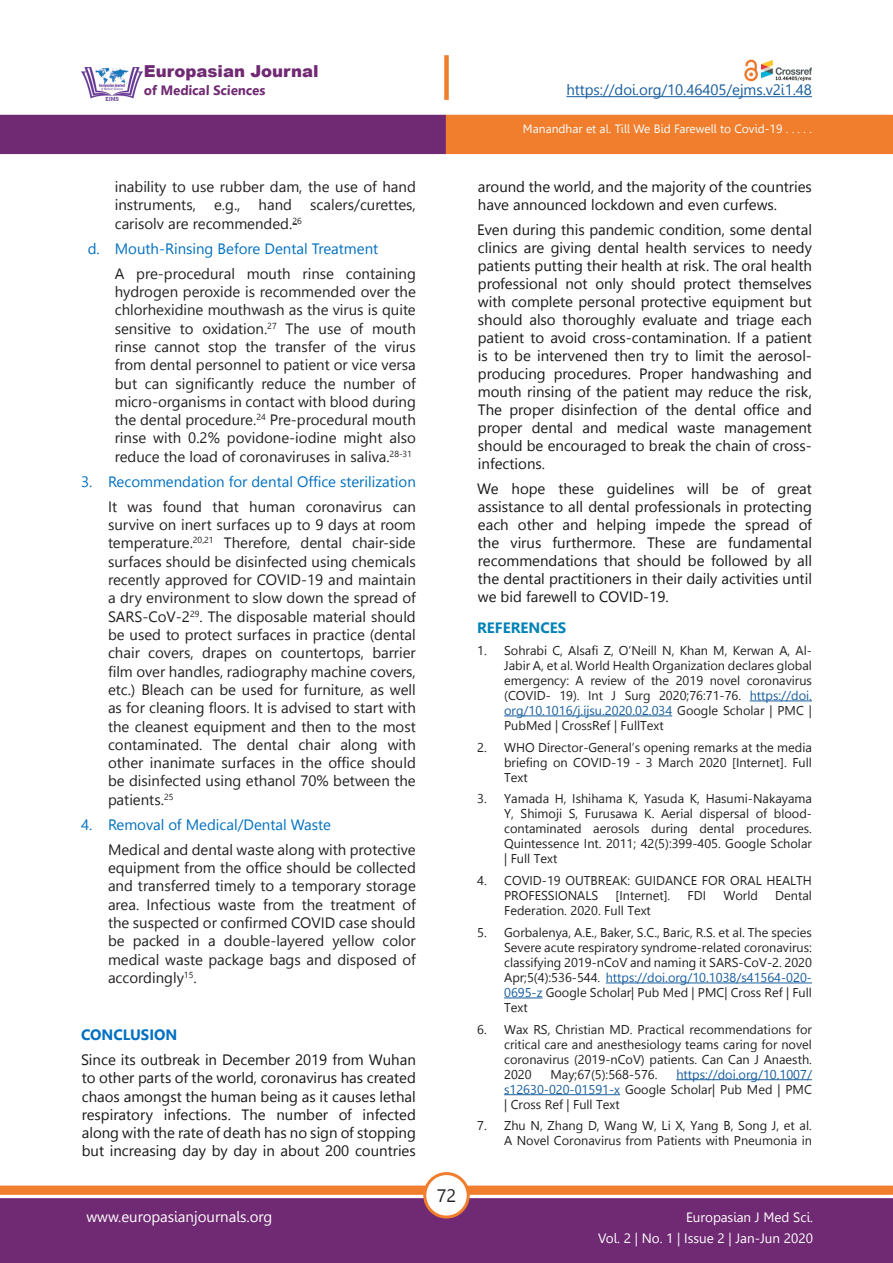
<style>
.page{position:relative;width:893px;height:1263px;background:#fff}
.page>*{position:absolute;margin:0;border:0;box-sizing:border-box;transform-origin:0 0}
.t1{font:18px "Leelawadee";color:#231f20}
.t2{font:900 16.5px "Arial";color:#702a73}
.Normal__Web{font:15px/18.3px "Leelawadee UI";color:#231f20;text-align:justify}
.t3{font:15px/18px "Leelawadee UI";color:#181717;text-align:justify}
.t4{font:15px "Leelawadee UI";color:#0070c0}
.t5{font:15px "Leelawadee";letter-spacing:-.005em;color:#175d9e}
.t6{font:15px "Leelawadee";color:#fff}
.t7{font:700 15px "Leelawadee UI";color:#0070c0}
.Body_Headings{font:700 15px "Leelawadee UI";color:#0083b6}
.t8{font:13.5px/21px "Leelawadee";color:#fff;text-align:right}
.t9{font:700 13.5px "Leelawadee UI";color:#702a73}
.t10{font:12.75px/15px "Leelawadee UI";color:#231f20;text-align:justify}
.t11{font:12.75px/15px "Leelawadee UI";color:#175d9e;text-align:justify}
.t12{font:12px "Leelawadee";color:#fff}
.s1{color:#175d9e}
.s2{color:#231f20}
</style>
<div class="page">
<div style="left:0;top:1198px;width:893px;height:65px;background:#702a73;border:2px solid #702a73"></div>
<div style="left:0;top:115px;width:446px;height:39px;background:#702a73"></div>
<div style="left:446px;top:115px;width:447px;height:39px;background:#f07e2c"></div>
<div style="left:0;top:1185px;width:893px;height:10px;background:#f07e2c;border:1px solid #f07e2c"></div>
<div style="left:425px;top:1173px;width:43px;height:44px;background:#fff;border-radius:50%"></div>
<div style="left:423px;top:1172px;width:47px;height:46px;border:3px solid #f07e2c;border-radius:50%"></div>
<img style="left:81px;top:67px;width:61px;height:33px">
<div style="left:444px;top:55px;width:5px;height:45px;background:#f07e2c"></div>
<hr style="left:566px;top:96px;width:246px;height:1px;background:#175d9e">
<img style="left:744px;top:60px;width:68px;height:21px">
<hr style="left:750px;top:700px;width:62px;height:1px;background:#175d9e">
<hr style="left:504px;top:715px;width:168px;height:1px;background:#175d9e">
<hr style="left:606px;top:982px;width:206px;height:1px;background:#175d9e">
<hr style="left:504px;top:997px;width:38px;height:1px;background:#175d9e">
<hr style="left:676px;top:1079px;width:136px;height:1px;background:#175d9e">
<hr style="left:504px;top:1094px;width:116px;height:1px;background:#175d9e">
<p class="t2" style="left:144px;top:59px;width:176px">Europasian Journal</p>
<p class="t9" style="left:144px;top:80px;width:123px">of Medical Sciences</p>
<p class="Normal__Web" style="left:115px;top:177px;width:303px">inability to use rubber dam, the use of hand instruments, e.g., hand scalers/curettes, carisolv are recommended.<sup>26</sup></p>
<p class="t4" style="left:88px;top:238px;width:292px">d. Mouth-Rinsing Before Dental Treatment</p>
<p class="Normal__Web" style="left:115px;top:263px;width:303px">A pre-procedural mouth rinse containing hydrogen peroxide is recommended over the chlorhexidine mouthwash as the virus is quite sensitive to oxidation.<sup>27</sup> The use of mouth rinse cannot stop the transfer of the virus from dental personnel to patient or vice versa but can significantly reduce the number of micro-organisms in contact with blood during the dental procedure.<sup>24</sup> Pre-procedural mouth rinse with 0.2% povidone-iodine might also reduce the load of coronaviruses in saliva.<sup>28-31</sup></p>
<p class="t4" style="left:81px;top:471px;width:336px">3. Recommendation for dental Office sterilization</p>
<p class="Normal__Web" style="left:108px;top:497px;width:309px">It was found that human coronavirus can survive on inert surfaces up to 9 days at room temperature.<sup>20,21</sup> Therefore, dental chair-side surfaces should be disinfected using chemicals recently approved for COVID-19 and maintain a dry environment to slow down the spread of SARS-CoV-2<sup>29</sup>. The disposable material should be used to protect surfaces in practice (dental chair covers, drapes on countertops, barrier film over handles, radiography machine covers, etc.) Bleach can be used for furniture, as well as for cleaning floors. It is advised to start with the cleanest equipment and then to the most contaminated. The dental chair along with other inanimate surfaces in the office should be disinfected using ethanol 70% between the patients.<sup>25</sup></p>
<p class="t4" style="left:81px;top:814px;width:252px">4. Removal of Medical/Dental Waste</p>
<p class="Normal__Web" style="left:108px;top:840px;width:309px">Medical and dental waste along with protective equipment from the office should be collected and transferred timely to a temporary storage area. Infectious waste from the treatment of the suspected or confirmed COVID case should be packed in a double-layered yellow color medical waste package bags and disposed of accordingly<sup>15</sup>.</p>
<p class="t7" style="left:81px;top:1024px;width:98px">CONCLUSION</p>
<p class="t3" style="left:81px;top:1050px;width:336px">Since its outbreak in December 2019 from Wuhan to other parts of the world, coronavirus has created chaos amongst the human being as it causes lethal respiratory infections. The number of infected along with the rate of death has no sign of stopping but increasing day by day in about 200 countries</p>
<p class="t1" style="left:437px;top:1185px;width:21px">72</p>
<p class="t5" style="left:566px;top:81px;width:247px">https://doi.org/10.46405/ejms.v2i1.48</p>
<p class="t12" style="left:523px;top:122px;width:291px">Manandhar et al. Till We Bid Farewell to Covid-19 . . . . .</p>
<p class="t3" style="left:478px;top:177px;width:336px">around the world, and the majority of the countries have announced lockdown and even curfews.</p>
<p class="t3" style="left:477px;top:220px;width:336px">Even during this pandemic condition, some dental clinics are giving dental health services to needy patients putting their health at risk. The oral health professional not only should protect themselves with complete personal protective equipment but should also thoroughly evaluate and triage each patient to avoid cross-contamination. If a patient is to be intervened then try to limit the aerosol&shy;producing procedures. Proper handwashing and mouth rinsing of the patient may reduce the risk, The proper disinfection of the dental office and proper dental and medical waste management should be encouraged to break the chain of cross&shy;infections.</p>
<p class="t3" style="left:477px;top:478px;width:336px">We hope these guidelines will be of great assistance to all dental professionals in protecting each other and helping impede the spread of the virus furthermore. These are fundamental recommendations that should be followed by all the dental practitioners in their daily activities until we bid farewell to COVID-19.</p>
<p class="Body_Headings" style="left:477px;top:617px;width:90px">REFERENCES</p>
<p class="t10" style="left:504px;top:642px;width:309px;text-indent:-27px">1. Sohrabi C, Alsafi Z, O’Neill N, Khan M, Kerwan A, Al-Jabir A, et al. World Health Organization declares global emergency: A review of the 2019 novel coronavirus (COVID- 19). Int J Surg 2020;76:71-76. <span class="s1">https://doi. org/10.1016/j.ijsu.2020.02.034</span> Google Scholar | PMC | PubMed | CrossRef | FullText</p>
<p class="t10" style="left:504px;top:739px;width:309px;text-indent:-27px">2. WHO Director-General’s opening remarks at the media briefing on COVID-19 - 3 March 2020 [Internet]. Full Text</p>
<p class="t10" style="left:504px;top:791px;width:309px;text-indent:-27px">3. Yamada H, Ishihama K, Yasuda K, Hasumi-Nakayama Y, Shimoji S, Furusawa K. Aerial dispersal of blood&shy;contaminated aerosols during dental procedures.<br>Quintessence Int. 2011; 42(5):399-405. Google Scholar | Full Text</p>
<p class="t10" style="left:504px;top:872px;width:309px;text-indent:-27px">4. COVID-19 OUTBREAK: GUIDANCE FOR ORAL HEALTH<br>PROFESSIONALS</p>
<p class="t10" style="left:616px;top:887px;width:56px">[Internet].</p>
<p class="t10" style="left:688px;top:887px;width:20px">FDI</p>
<p class="t10" style="left:723px;top:887px;width:36px">World</p>
<p class="t10" style="left:775px;top:887px;width:38px">Dental</p>
<p class="t10" style="left:504px;top:902px;width:148px">Federation. 2020. Full Text</p>
<p class="t10" style="left:504px;top:924px;width:309px;text-indent:-27px">5. Gorbalenya, A.E., Baker, S.C., Baric, R.S. et al. The species Severe acute respiratory syndrome-related coronavirus: classifying 2019-nCoV and naming it SARS-CoV-2. 2020<br>Apr;5(4):536-544. <span class="s1">https://doi.org/10.1038/s41564-020- 0695-z</span> Google Scholar| Pub Med | PMC| Cross Ref | Full Text</p>
<p class="t10" style="left:504px;top:1021px;width:309px;text-indent:-27px">6. Wax RS, Christian MD. Practical recommendations for critical care and anesthesiology teams caring for novel coronavirus (2019-nCoV) patients. Can Can J Anaesth.<br>2020</p>
<p class="t11" style="left:504px;top:1066px;width:309px;text-indent:172px">https://doi.org/10.1007/ s12630-020-01591-x <span class="s2">Google Scholar| Pub Med | PMC | Cross Ref | Full Text</span></p>
<p class="t10" style="left:477px;top:1118px;width:336px;text-align:right">7. Zhu N, Zhang D, Wang W, Li X, Yang B, Song J, et al.<br>A Novel Coronavirus from Patients with Pneumonia in</p>
<p class="t10" style="left:550px;top:1066px;width:109px">May;67(5):568-576.</p>
<p class="t6" style="left:86px;top:1208px;width:187px">www.europasianjournals.org</p>
<p class="t8" style="left:598px;top:1207px;width:216px">Europasian J Med Sci.<br>Vol. 2 | No. 1 | Issue 2 | Jan-Jun 2020</p>
</div>
